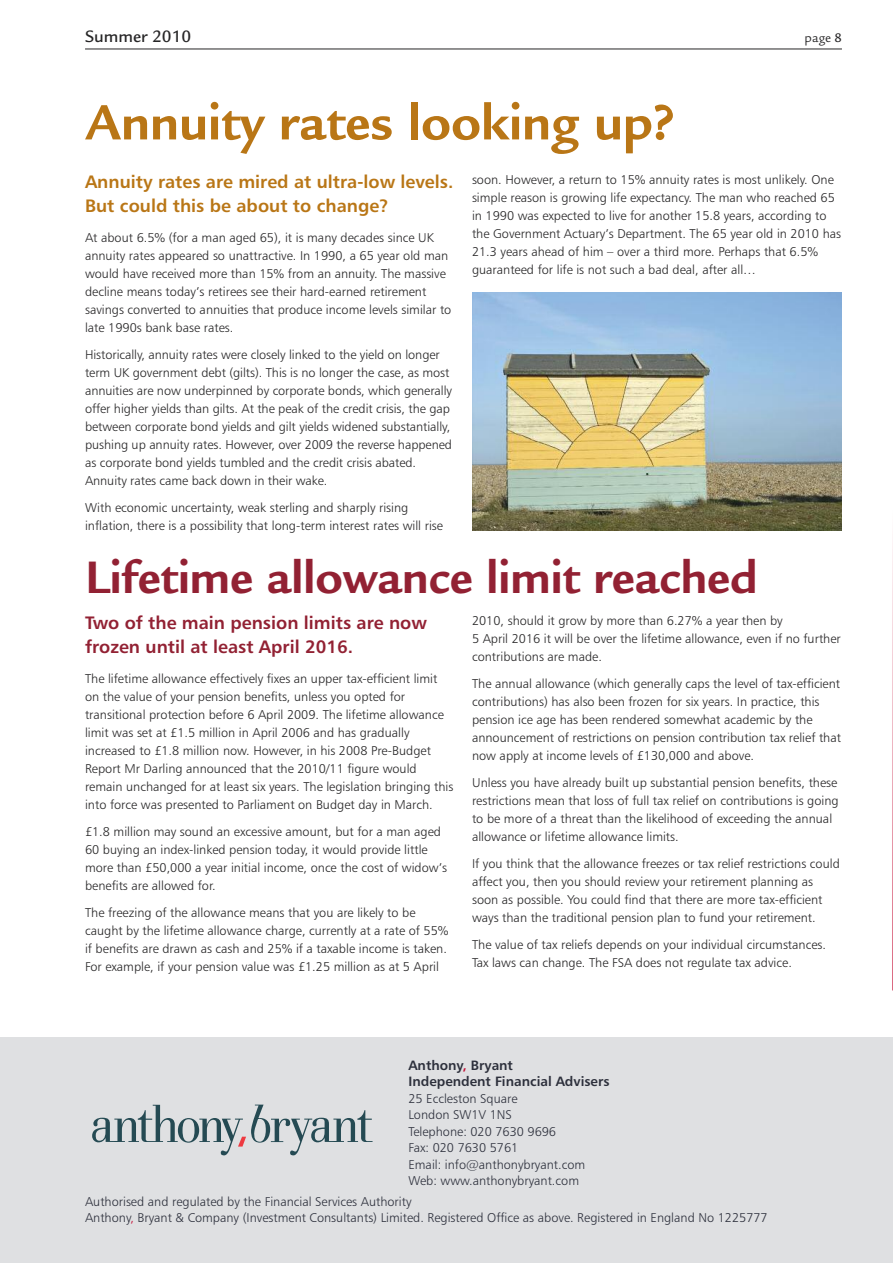
<style>
.page{position:relative;width:893px;height:1263px;background:#fff}
.page>*{position:absolute;margin:0;border:0;box-sizing:border-box;transform-origin:0 0}
.t1{font:700 54px "Legacy Sans Std";color:#b97616}
.t2{font:700 49.5px "Legacy Sans Std";color:#922133}
.t3{font:18px/24px "Humanist 777 BT Bold B";color:#b97616}
.t4{font:18px/24px "Humanist 777 BT Bold B";color:#922133}
.t5{font:500 18px "Legacy Sans Std";color:#272627}
.t6{font:13.5px/16.5px "Humanist 777 BT Bold B";color:#2d303c}
.t7{font:13.5px "Legacy Sans Std";color:#272627}
.t8{font:12.75px/18px "Humanist 777 BT Light B";color:#272627}
.t9{font:12.75px/16.5px "Humanist 777 BT Light B";color:#2d303c}
.s1{font-weight:500}
.s2{color:#c50f36}
</style>
<div class="page">
<hr style="left:85px;top:49px;width:757px;height:1px;background:#272627">
<div style="left:0;top:1037px;width:893px;height:226px;background:#dfe0e2"></div>
<svg style="left:92px;top:1104px;width:281px;height:51px"></svg>
<svg style="left:892px;top:540px;width:1px;height:451px"></svg>
<img style="left:473px;top:292px;width:369px;height:238px">
<h3 class="t5" style="left:85px;top:30px;width:108px">Summer 2010</h3>
<p class="t7" style="left:804px;top:33px;width:39px">page <span class="s1">8</span></p>
<h1 class="t1" style="left:85px;top:102px;width:591px">Annuity rates looking up?</h1>
<h3 class="t3" style="left:85px;top:171px;width:370px">Annuity rates are mired at ultra-low levels.<br>But could this be about to change?</h3>
<p class="t8" style="left:85px;top:229px;width:368px">At about 6.5% (for a man aged 65), it is many decades since UK annuity rates appeared so unattractive. In 1990, a 65 year old man would have received more than 15% from an annuity. The massive decline means today’s retirees see their hard-earned retirement savings converted to annuities that produce income levels similar to late 1990s bank base rates.</p>
<p class="t8" style="left:85px;top:346px;width:368px">Historically, annuity rates were closely linked to the yield on longer term UK government debt (gilts). This is no longer the case, as most annuities are now underpinned by corporate bonds, which generally offer higher yields than gilts. At the peak of the credit crisis, the gap between corporate bond yields and gilt yields widened substantially, pushing up annuity rates. However, over 2009 the reverse happened as corporate bond yields tumbled and the credit crisis abated.<br>Annuity rates came back down in their wake.</p>
<p class="t8" style="left:85px;top:499px;width:359px">With economic uncertainty, weak sterling and sharply rising inflation, there is a possibility that long-term interest rates will rise</p>
<p class="t8" style="left:472px;top:171px;width:371px">soon. However, a return to 15% annuity rates is most unlikely. One simple reason is growing life expectancy. The man who reached 65 in 1990 was expected to live for another 15.8 years, according to the Government Actuary’s Department. The 65 year old in 2010 has 21.3 years ahead of him – over a third more. Perhaps that 6.5% guaranteed for life is not such a bad deal, after all…</p>
<h2 class="t2" style="left:85px;top:559px;width:674px">Lifetime allowance limit reached</h2>
<h3 class="t4" style="left:85px;top:612px;width:343px">Two of the main pension limits are now frozen until at least April 2016.</h3>
<p class="t8" style="left:85px;top:670px;width:370px">The lifetime allowance effectively fixes an upper tax-efficient limit on the value of your pension benefits, unless you opted for transitional protection before 6 April 2009. The lifetime allowance limit was set at £1.5 million in April 2006 and has gradually increased to £1.8 million now. However, in his 2008 Pre-Budget Report Mr Darling announced that the 2010/11 figure would remain unchanged for at least six years. The legislation bringing this into force was presented to Parliament on Budget day in March.</p>
<p class="t8" style="left:85px;top:823px;width:364px">£1.8 million may sound an excessive amount, but for a man aged 60 buying an index-linked pension today, it would provide little more than £50,000 a year initial income, once the cost of widow’s benefits are allowed for.</p>
<p class="t8" style="left:85px;top:904px;width:365px">The freezing of the allowance means that you are likely to be caught by the lifetime allowance charge, currently at a rate of 55% if benefits are drawn as cash and 25% if a taxable income is taken.<br>For example, if your pension value was £1.25 million as at 5 April</p>
<p class="t8" style="left:472px;top:612px;width:370px">2010, should it grow by more than 6.27% a year then by<br>5 April 2016 it will be over the lifetime allowance, even if no further contributions are made.</p>
<p class="t8" style="left:472px;top:675px;width:370px">The annual allowance (which generally caps the level of tax-efficient contributions) has also been frozen for six years. In practice, this pension ice age has been rendered somewhat academic by the announcement of restrictions on pension contribution tax relief that now apply at income levels of £130,000 and above.</p>
<p class="t8" style="left:472px;top:774px;width:368px">Unless you have already built up substantial pension benefits, these restrictions mean that loss of full tax relief on contributions is going to be more of a threat than the likelihood of exceeding the annual allowance or lifetime allowance limits.</p>
<p class="t8" style="left:472px;top:855px;width:369px">If you think that the allowance freezes or tax relief restrictions could affect you, then you should review your retirement planning as soon as possible. You could find that there are more tax-efficient ways than the traditional pension plan to fund your retirement.</p>
<p class="t8" style="left:472px;top:936px;width:356px">The value of tax reliefs depends on your individual circumstances.<br>Tax laws can change. The FSA does not regulate tax advice.</p>
<p class="t6" style="left:408px;top:1058px;width:203px">Anthony<span class="s2">,</span> Bryant<br>Independent Financial Advisers</p>
<p class="t9" style="left:408px;top:1091px;width:178px">25 Eccleston Square<br>London SW1V 1NS<br>Telephone: 020 7630 9696<br>Fax: 020 7630 5761<br>Email: info@anthonybryant.com<br>Web: www.anthonybryant.com</p>
<p class="t9" style="left:85px;top:1194px;width:684px">Authorised and regulated by the Financial Services Authority<br>Anthony<span class="s2">,</span> Bryant &amp; Company (Investment Consultants) Limited. Registered Office as above. Registered in England No 1225777</p>
</div>
